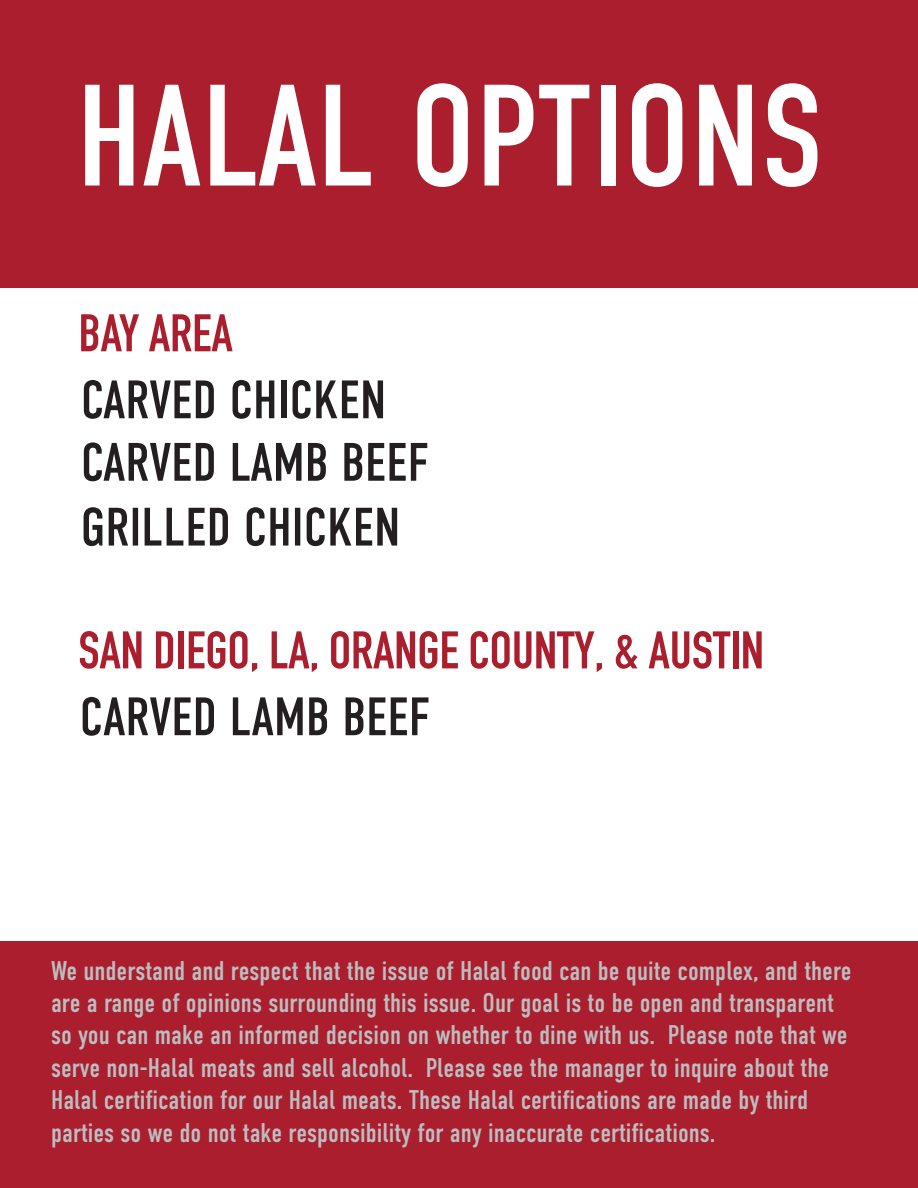
<style>
.page{position:relative;width:918px;height:1188px;background:#fff}
.page>*{position:absolute;margin:0;border:0;box-sizing:border-box;transform-origin:0 0}
.t1{font:144px "DIN Condensed";color:#fff}
.t2{font:54px/62.6px "DIN Condensed";color:#231f20}
.t3{font:700 52.05px "DIN Condensed";color:#aa1e2d}
.t4{font:27px/32.4px "DIN Condensed";color:#bcbdc0}
</style>
<div class="page">
<div style="left:0;top:941px;width:918px;height:247px;background:#aa1e2d"></div>
<div style="left:0;top:0;width:918px;height:288px;background:#aa1e2d"></div>
<svg style="left:84px;top:507px;width:313px;height:39px"></svg>
<svg style="left:83px;top:697px;width:345px;height:39px"></svg>
<h1 class="t1" style="left:77px;top:56px;width:749px">HALAL OPTIONS</h1>
<h3 class="t3" style="left:79px;top:298px;width:156px">BAY AREA</h3>
<h2 class="t2" style="left:81px;top:370px;width:349px">CARVED CHICKEN<br>CARVED LAMB BEEF</h2>
<h3 class="t3" style="left:78px;top:615px;width:687px">SAN DIEGO, LA, ORANGE COUNTY, &amp; AUSTIN</h3>
<p class="t4" style="left:51px;top:955px;width:802px">We understand and respect that the issue of Halal food can be quite complex, and there are a range of opinions surrounding this issue. Our goal is to be open and transparent so you can make an informed decision on whether to dine with us. Please note that we serve non-Halal meats and sell alcohol. Please see the manager to inquire about the Halal certification for our Halal meats. These Halal certifications are made by third parties so we do not take responsibility for any inaccurate certifications.</p>
</div>
